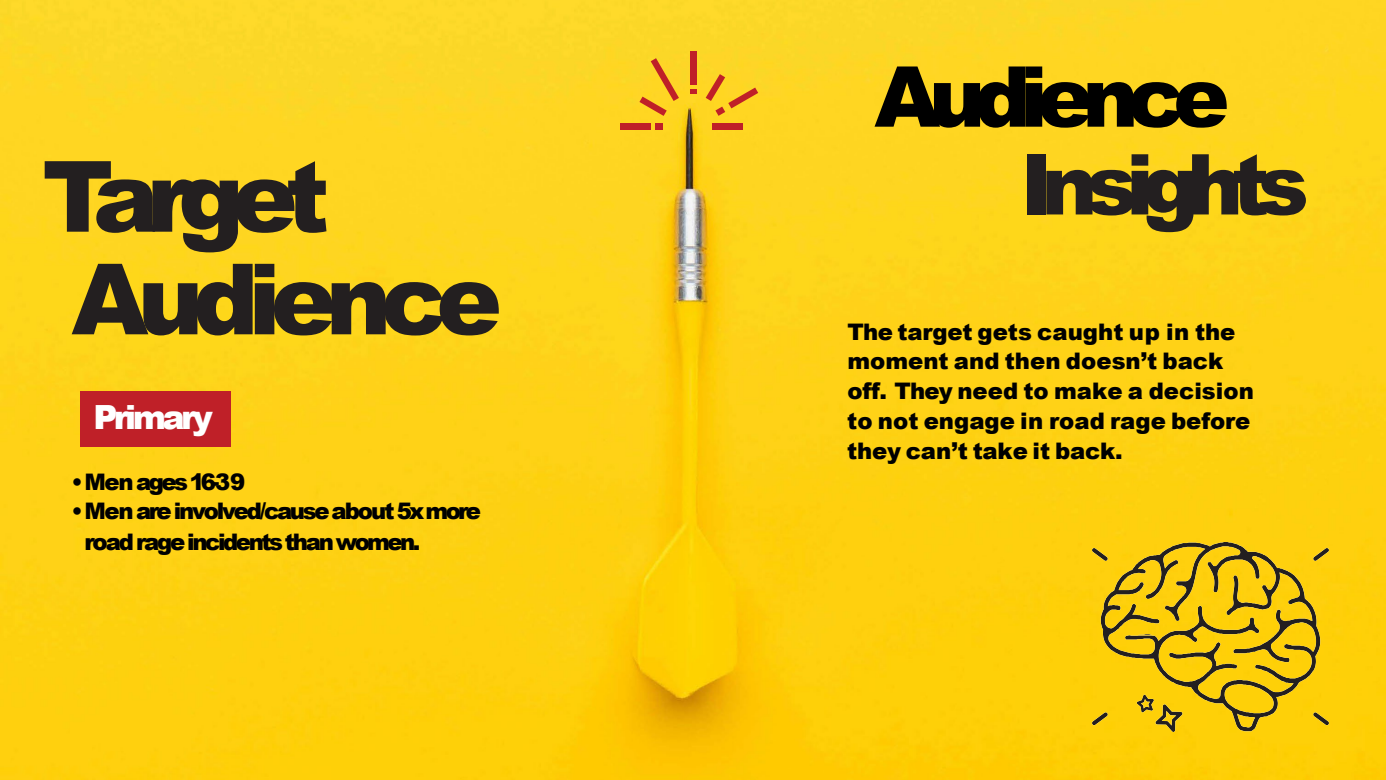
<style>
.page{position:relative;width:1386px;height:780px;background:#fff}
.page>*{position:absolute;margin:0;border:0;box-sizing:border-box;transform-origin:0 0}
.t1{font:900 98.35px "Arial";letter-spacing:-.105em;color:#231f20}
.t2{font:900 84px "Arial";letter-spacing:-.125em;color:#000}
.t3{font:900 84px "Arial";letter-spacing:-.135em;color:#231f20}
.t4{font:900 33.25px "Arial";letter-spacing:-.105em;color:#fff}
.t5{font:900 22.75px/29.8px "Arial";letter-spacing:-.01em;color:#000}
.t6{font:900 22.75px/30.6px "Arial";letter-spacing:-.1em;color:#000}
.t7{font:900 22.75px "Arial";letter-spacing:-.085em;color:#000}
</style>
<div class="page">
<img style="left:0;top:0;width:1385px;height:779px">
<div style="left:81px;top:391px;width:150px;height:56px;background:#bf2028"></div>
<div style="left:620px;top:124px;width:30px;height:6px;background:#bf2028"></div>
<div style="left:655px;top:124px;width:7px;height:6px;background:#bf2028"></div>
<svg style="left:639px;top:58px;width:40px;height:58px;background:#f1b225"></svg>
<svg style="left:690px;top:89px;width:6px;height:5px"></svg>
<div style="left:690px;top:51px;width:6px;height:33px;background:#bf2028"></div>
<div style="left:712px;top:124px;width:30px;height:6px;background:#bf2028"></div>
<svg style="left:705px;top:74px;width:53px;height:42px;background:#f2b424"></svg>
<img style="left:1092px;top:542px;width:236px;height:189px">
<h2 class="t1" style="left:42px;top:125px;width:288px">Target</h2>
<p class="t1" style="left:72px;top:227px;width:432px">Audience</p>
<p class="t4" style="left:93px;top:393px;width:121px">Primary</p>
<p class="t7" style="left:72px;top:465px;width:175px">•Men ages16-39</p>
<p class="t6" style="left:85px;top:494px;width:398px;text-indent:-13px">• Men are involved/cause about 5xmore road rage incidents than women.</p>
<p class="t2" style="left:874px;top:36px;width:356px">Audience</p>
<p class="t3" style="left:1020px;top:123px;width:290px">Insights</p>
<p class="t5" style="left:847px;top:315px;width:408px">The target gets caught up in the moment and then doesn’t back off. They need to make a decision to not engage in road rage before they can’t take it back.</p>
</div>
